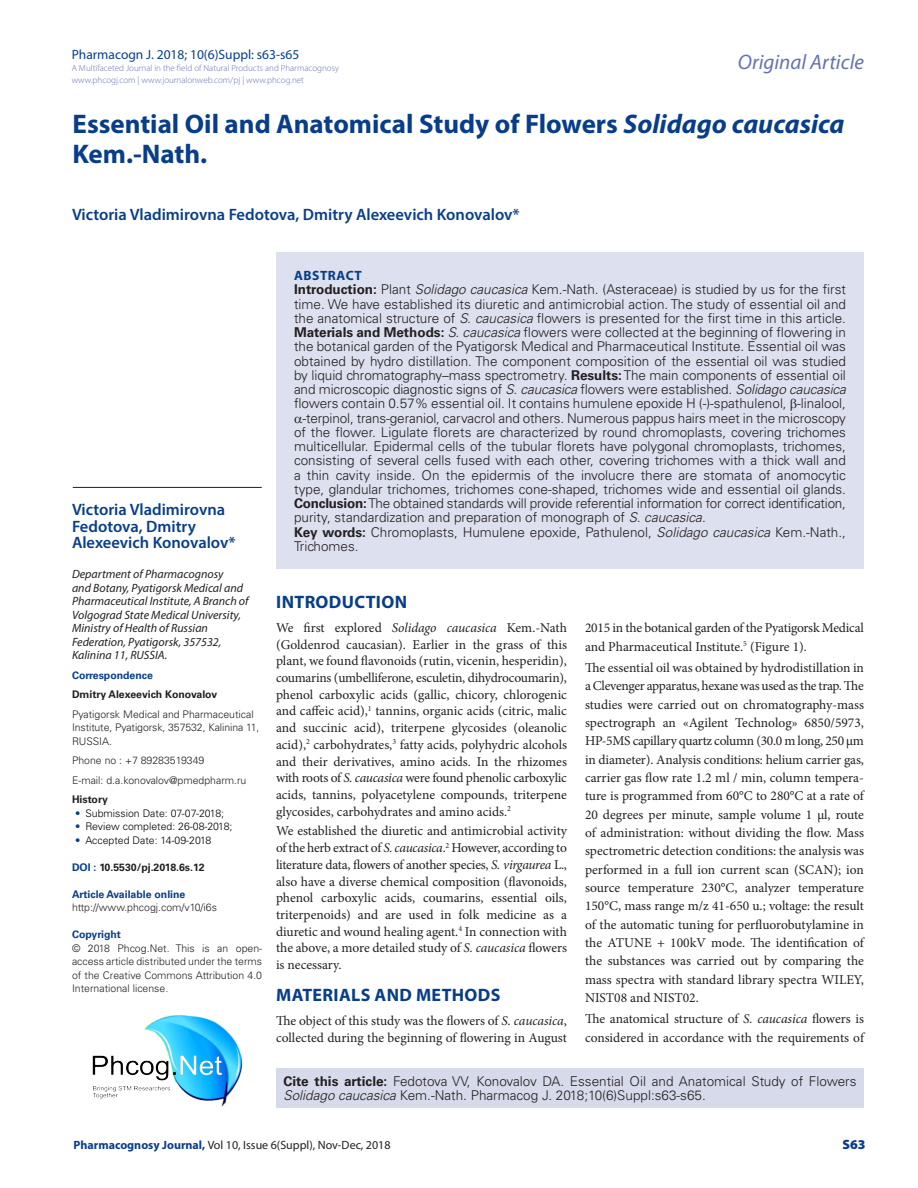
<style>
.page{position:relative;width:918px;height:1188px;background:#fff}
.page>*{position:absolute;margin:0;border:0;box-sizing:border-box;transform-origin:0 0}
.CT{font:700 27px/30px "Myriad Pro";color:#083e89}
.t1{font:italic 21px "Myriad Pro";color:#6473ac}
._1_HD{font:700 18px "Myriad Pro";letter-spacing:.02em;color:#083e89}
.CA{font:600 16.5px/16.5px "Myriad Pro";color:#083e89}
.TXT{font:13.5px/16.6px "Minion Pro";letter-spacing:-.005em;color:#231f20;text-align:justify}
.ABS_TXT{font:300 13.5px/14.2px "Univers LT Std";color:#231f20}
.t2{font:13.5px "Myriad Pro";color:#083e89}
.ABS_HD{font:700 13.5px "Myriad Pro";letter-spacing:.04em;color:#083e89}
.RRH{font:900 13.5px "Myriad Pro";color:#083e89}
.CA_Aff{font:italic 12px/13.5px "Myriad Pro";color:#231f20}
.RRH-2{font:12px "Myriad Pro";color:#231f20}
.ABS_AU_ADD{font:300 10.5px/13.5px "Univers LT Std";color:#231f20}
.t3{font:300 10.5px "Univers LT Std";color:#000}
.ABS_AU_ADD-2{font:700 10.5px "Univers LT Std";color:#231f20}
.ABS_AU_ADD-3{font:700 10.5px "Univers LT Std";color:#083e89}
.ABS_TXT-2{font:700 10.5px "Univers LT Std";color:#083e89}
.t4{font:300 9px/12px "Myriad Pro";color:#6473ac}
.s1{font-style:italic}
.s2{color:#083e89}
.s3{font-weight:700}
.s4{font-weight:700;color:#083e89}
</style>
<div class="page">
<div style="left:276px;top:252px;width:588px;height:317px;background:#dde0ee"></div>
<hr style="left:73px;top:487px;width:189px;height:1px;background:#231f20">
<div style="left:276px;top:1069px;width:588px;height:39px;background:#d6daeb"></div>
<img style="left:92px;top:1015px;width:150px;height:92px">
<p class="t2" style="left:72px;top:46px;width:229px">Pharmacogn J. 2018; 10(6)Suppl: s63-s65</p>
<p class="t4" style="left:72px;top:62px;width:269px">A Multifaceted Journal in the field of Natural Products and Pharmacognosy www.phcogj.com | www.journalonweb.com/pj | www.phcog.net</p>
<h2 class="t1" style="left:738px;top:49px;width:128px">Original Article</h2>
<p class="CT" style="left:73px;top:108px;width:774px">Essential Oil and Anatomical Study of Flowers <span class="s1">Solidago caucasica<br></span>Kem.-Nath.</p>
<p class="CA" style="left:72px;top:205px;width:449px">Victoria Vladimirovna Fedotova, Dmitry Alexeevich Konovalov*</p>
<p class="CA" style="left:72px;top:501px;width:165px">Victoria Vladimirovna<br>Fedotova, Dmitry<br>Alexeevich Konovalov*</p>
<p class="CA_Aff" style="left:72px;top:567px;width:178px">Department of Pharmacognosy<br>and Botany, Pyatigorsk Medical and<br>Pharmaceutical Institute, A Branch of<br>Volgograd State Medical University,<br>Ministry of Health of Russian<br>Federation, Pyatigorsk, 357532,<br>Kalinina 11, RUSSIA.</p>
<p class="ABS_TXT-2" style="left:72px;top:669px;width:82px">Correspondence</p>
<p class="ABS_AU_ADD-2" style="left:72px;top:688px;width:147px">Dmitry Alexeevich Konovalov</p>
<p class="ABS_AU_ADD" style="left:72px;top:707px;width:189px">Pyatigorsk Medical and Pharmaceutical<br>Institute, Pyatigorsk, 357532, Kalinina 11,<br>RUSSIA.</p>
<p class="ABS_AU_ADD" style="left:72px;top:754px;width:134px">Phone no : +7 89283519349</p>
<p class="ABS_AU_ADD" style="left:72px;top:773px;width:176px">E-mail: d.a.konovalov@pmedpharm.ru</p>
<p class="ABS_AU_ADD-2" style="left:72px;top:793px;width:37px">History</p>
<p class="t3" style="left:75px;top:807px;width:151px"><span class="s2">•</span> Submission Date: 07-07-2018;</p>
<p class="t3" style="left:75px;top:820px;width:159px"><span class="s2">•</span> Review completed: 26-08-2018;</p>
<p class="t3" style="left:75px;top:834px;width:138px"><span class="s2">•</span> Accepted Date: 14-09-2018</p>
<p class="ABS_AU_ADD-2" style="left:72px;top:861px;width:134px"><span class="s2">DOI :</span> 10.5530/pj.2018.6s.12</p>
<p class="ABS_AU_ADD-3" style="left:72px;top:888px;width:115px">Article Available online</p>
<p class="ABS_AU_ADD" style="left:72px;top:901px;width:146px">http://www.phcogj.com/v10/i6s</p>
<p class="ABS_AU_ADD-3" style="left:72px;top:928px;width:50px">Copyright</p>
<p class="ABS_AU_ADD" style="left:72px;top:941px;width:192px;text-align:justify">© 2018 Phcog.Net. This is an open&shy;access article distributed under the terms of the Creative Commons Attribution 4.0<br>International license<span class="s2">.</span></p>
<p class="ABS_HD" style="left:294px;top:267px;width:69px">ABSTRACT</p>
<p class="ABS_TXT" style="left:294px;top:283px;width:553px"><span class="s3">Introduction:</span> Plant <span class="s1">Solidago caucasica</span> Kem.-Nath. (Asteraceae) is studied by us for the first</p>
<p class="ABS_TXT" style="left:294px;top:297px;width:554px">time. We have established its diuretic and antimicrobial action. The study of essential oil and</p>
<p class="ABS_TXT" style="left:294px;top:311px;width:554px">the anatomical structure of <span class="s1">S. caucasica</span> flowers is presented for the first time in this article.</p>
<p class="ABS_TXT" style="left:294px;top:325px;width:553px"><span class="s3">Materials and Methods:</span> <span class="s1">S. caucasica</span> flowers were collected at the beginning of flowering in</p>
<p class="ABS_TXT" style="left:294px;top:340px;width:553px">the botanical garden of the Pyatigorsk Medical and Pharmaceutical Institute. Essential oil was</p>
<p class="ABS_TXT" style="left:294px;top:354px;width:554px">obtained by hydro distillation. The component composition of the essential oil was studied</p>
<p class="ABS_TXT" style="left:294px;top:368px;width:553px">by liquid chromatography–mass spectrometry. <span class="s3">Results:</span> The main components of essential oil</p>
<p class="ABS_TXT" style="left:294px;top:382px;width:553px">and microscopic diagnostic signs of <span class="s1">S. caucasica</span> flowers were established. <span class="s1">Solidago caucasica</span></p>
<p class="ABS_TXT" style="left:294px;top:397px;width:554px">flowers contain 0.57% essential oil. It contains humulene epoxide H (-)-spathulenol, -linalool,</p>
<p class="ABS_TXT" style="left:302px;top:411px;width:545px">-terpinol, trans-geraniol, carvacrol and others. Numerous pappus hairs meet in the microscopy</p>
<p class="ABS_TXT" style="left:294px;top:425px;width:554px">of the flower. Ligulate florets are characterized by round chromoplasts, covering trichomes</p>
<p class="ABS_TXT" style="left:294px;top:439px;width:553px">multicellular. Epidermal cells of the tubular florets have polygonal chromoplasts, trichomes,</p>
<p class="ABS_TXT" style="left:294px;top:454px;width:554px">consisting of several cells fused with each other, covering trichomes with a thick wall and</p>
<p class="ABS_TXT" style="left:294px;top:468px;width:553px">a thin cavity inside. On the epidermis of the involucre there are stomata of anomocytic</p>
<p class="ABS_TXT" style="left:294px;top:482px;width:553px">type, glandular trichomes, trichomes cone-shaped, trichomes wide and essential oil glands.</p>
<p class="ABS_TXT" style="left:294px;top:496px;width:554px"><span class="s3">Conclusion:</span> The obtained standards will provide referential information for correct identification,</p>
<p class="ABS_TXT" style="left:294px;top:511px;width:413px">purity, standardization and preparation of monograph of <span class="s1">S. caucasica</span>.</p>
<p class="ABS_TXT" style="left:294px;top:525px;width:554px"><span class="s3">Key words:</span> Chromoplasts, Humulene epoxide, Pathulenol, <span class="s1">Solidago caucasica</span> Kem.-Nath.,<br>Trichomes.</p>
<p class="_1_HD" style="left:276px;top:590px;width:132px">INTRODUCTION</p>
<p class="TXT" style="left:276px;top:619px;width:293px">We first explored <span class="s1">Solidago caucasica</span> Kem.-Nath (Goldenrod сaucasian). Earlier in the grass of this plant, we found flavonoids (rutin, vicenin, hesperidin), coumarins (umbelliferone, esculetin, dihydrocoumarin), phenol carboxylic acids (gallic, chicory, chlorogenic and caffeic acid),<sup>1</sup> tannins, organic acids (citric, malic and succinic acid), triterpene glycosides (oleanolic acid),<sup>2</sup> carbohydrates,<sup>3</sup> fatty acids, polyhydric alcohols and their derivatives, amino acids. In the rhizomes with roots of <span class="s1">S. caucasica</span> were found phenolic carboxylic acids, tannins, polyacetylene compounds, triterpene glycosides, carbohydrates and amino acids.<sup>2</sup></p>
<p class="TXT" style="left:276px;top:823px;width:293px">We established the diuretic and antimicrobial activity of the herb extract of <span class="s1">S. caucasica</span>.<sup>2</sup> However, according to literature data, flowers of another species, <span class="s1">S. virgaurea</span> L., also have a diverse chemical composition (flavonoids, phenol carboxylic acids, coumarins, essential oils, triterpenoids) and are used in folk medicine as a diuretic and wound healing agent.<sup>4</sup> In connection with the above, a more detailed study of <span class="s1">S. caucasica</span> flowers is necessary.</p>
<p class="_1_HD" style="left:276px;top:983px;width:226px">MATERIALS AND METHODS</p>
<p class="TXT" style="left:276px;top:1012px;width:292px">The object of this study was the flowers of <span class="s1">S. caucasica</span>, collected during the beginning of flowering in August</p>
<p class="TXT" style="left:585px;top:619px;width:281px;line-height:18.3px">2015 in the botanical garden of the Pyatigorsk Medical and Pharmaceutical Institute.<sup>5</sup> (Figure 1).</p>
<p class="TXT" style="left:585px;top:659px;width:281px;line-height:18.3px">The essential oil was obtained by hydrodistillation in a Clevenger apparatus, hexane was used as the trap. The studies were carried out on chromatography-mass spectrograph an «Agilent Technolog» 6850/5973, HP-5MS capillary quartz column (30.0 m long, 250 μm in diameter). Analysis conditions: helium carrier gas, carrier gas flow rate 1.2 ml / min, column tempera&shy;ture is programmed from 60°C to 280°C at a rate of 20 degrees per minute, sample volume 1 μl, route of administration: without dividing the flow. Mass spectrometric detection conditions: the analysis was performed in a full ion current scan (SCAN); ion source temperature 230°C, analyzer temperature 150°C, mass range m/z 41-650 u.; voltage: the result of the automatic tuning for perfluorobutylamine in the ATUNE + 100kV mode. The identification of the substances was carried out by comparing the mass spectra with standard library spectra WILEY, NIST08 and NIST02.</p>
<p class="TXT" style="left:585px;top:1010px;width:281px;line-height:18.3px">The anatomical structure of <span class="s1">S. caucasica</span> flowers is considered in accordance with the requirements of</p>
<p class="ABS_TXT" style="left:284px;top:1074px;width:574px"><span class="s3">Cite this article:</span> Fedotova VV, Konovalov DA. Essential Oil and Anatomical Study of Flowers<br><span class="s1">Solidago caucasica</span> Kem.-Nath. Pharmacog J. 2018;10(6)Suppl:s63-s65.</p>
<p class="RRH-2" style="left:74px;top:1138px;width:319px"><span class="s4">Pharmacognosy Journal,</span> Vol 10, Issue 6(Suppl), Nov-Dec, 2018</p>
<p class="RRH" style="left:842px;top:1136px;width:25px">S63</p>
</div>
